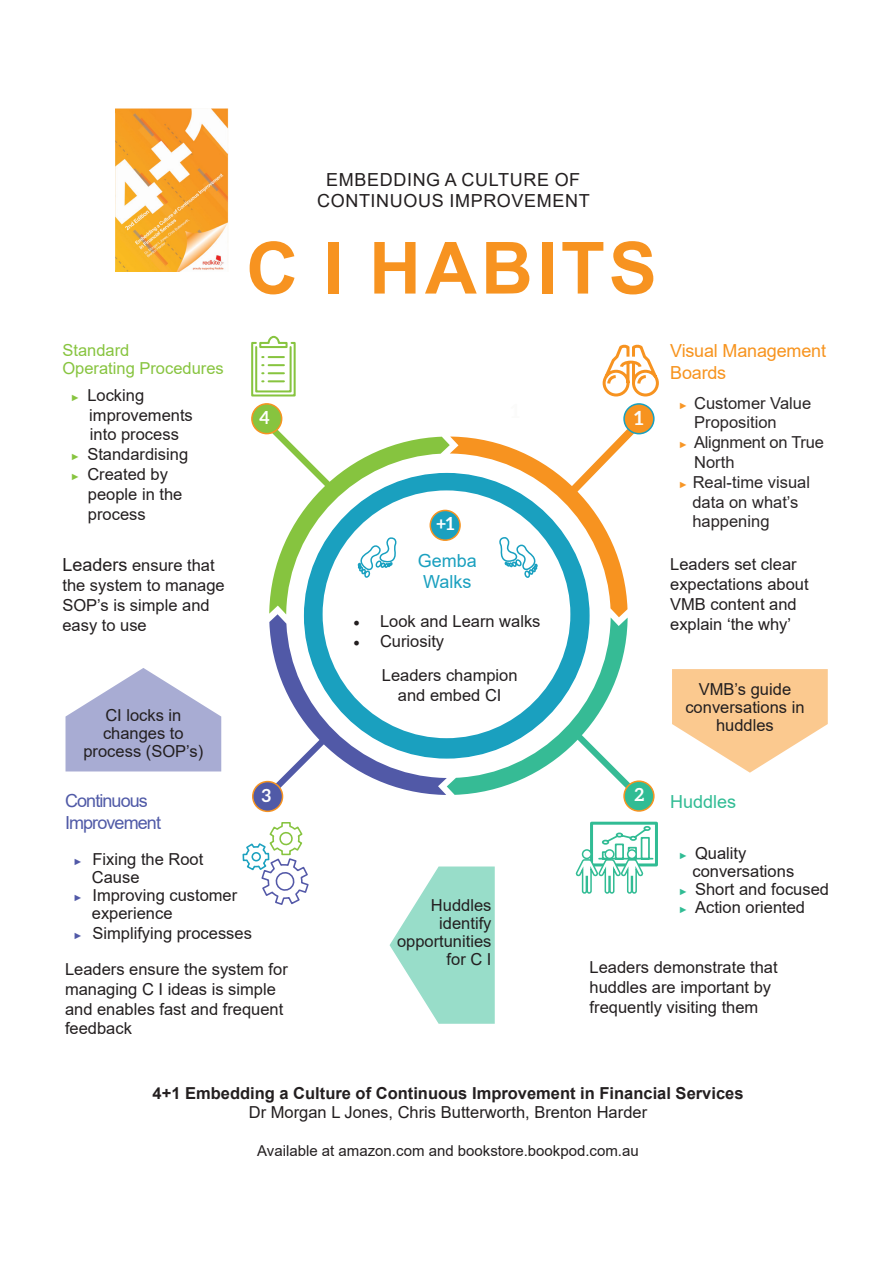
<style>
.page{position:relative;width:893px;height:1263px;background:#fff}
.page>*{position:absolute;margin:0;border:0;box-sizing:border-box;transform-origin:0 0}
.t1{font:700 72px "Arial";letter-spacing:.055em;color:#f79320}
.t2{font:700 19.5px "Aleo";color:#fbfbfa}
.t3{font:18px "Arial";letter-spacing:.035em;color:#231f20}
.t4{font:18px/21.6px "Arial";letter-spacing:-.01em;color:#f7941f}
.t5{font:18px "Arial";letter-spacing:-.05em;color:#505aa7}
.t6{font:18px "Arial";color:#1aa0bf}
.t7{font:18px "Arial";color:#31bc94}
.t8{font:700 18px "Aleo";color:#fff}
.t9{font:16.5px/19.8px "Arial";color:#231f20}
.t10{font:700 16.5px "Arial";color:#231f20}
.t11{font:16.5px "Arial";color:#87c43f}
.t12{font:15px "Arial";color:#231f20}
.s1{font-size:9px;color:#87c43f}
.s2{font-size:18px}
.s3{font-family:"Minion Pro";font-size:18px}
.s4{font-size:9px;color:#f79320}
.s5{font-size:9px;color:#5159a7}
.s6{font-size:9px;color:#31bc94}
</style>
<div class="page">
<div style="left:624px;top:404px;width:30px;height:30px;background:#f79320;border-radius:50%"></div>
<div style="left:623px;top:403px;width:32px;height:31px;border:2px solid #18a0c0;border-radius:50%"></div>
<div style="left:624px;top:781px;width:30px;height:30px;background:#31bc94;border-radius:50%"></div>
<div style="left:623px;top:780px;width:32px;height:32px;border:2px solid #f79320;border-radius:50%"></div>
<div style="left:252px;top:404px;width:30px;height:30px;background:#87c43f;border-radius:50%"></div>
<div style="left:251px;top:403px;width:31px;height:31px;border:2px solid #f79320;border-radius:50%"></div>
<svg style="left:253px;top:781px;width:30px;height:30px"></svg>
<div style="left:252px;top:781px;width:31px;height:31px;border:2px solid #f79320;border-radius:50%"></div>
<svg style="left:602px;top:346px;width:57px;height:51px"></svg>
<svg style="left:251px;top:335px;width:45px;height:62px"></svg>
<div style="left:590px;top:822px;width:68px;height:44px;border:3px solid #31bc94"></div>
<svg style="left:575px;top:825px;width:79px;height:69px"></svg>
<div style="left:628px;top:850px;width:8px;height:8px;background:#fff;border-radius:50%"></div>
<div style="left:627px;top:849px;width:10px;height:10px;border:2px solid #31bc94;border-radius:50%"></div>
<svg style="left:242px;top:822px;width:67px;height:83px"></svg>
<svg style="left:672px;top:669px;width:156px;height:104px"></svg>
<svg style="left:389px;top:866px;width:106px;height:158px"></svg>
<svg style="left:66px;top:668px;width:155px;height:103px"></svg>
<svg style="left:258px;top:418px;width:386px;height:387px"></svg>
<img style="left:116px;top:109px;width:112px;height:162px">
<p class="t11" style="left:62px;top:339px;width:68px">Standard</p>
<p class="t11" style="left:62px;top:357px;width:163px">Operating Procedures</p>
<p class="t9" style="left:89px;top:385px;width:105px;text-indent:-18px"><span class="s1">►</span> Locking improvements</p>
<p class="t9" style="left:90px;top:425px;width:90px">into process</p>
<p class="t9" style="left:71px;top:444px;width:119px"><span class="s1">►</span> Standardising</p>
<p class="t9" style="left:88px;top:464px;width:96px;text-indent:-17px"><span class="s1">►</span> Created by people in the process</p>
<p class="t9" style="left:62px;top:556px;width:164px"><span class="s2">Leaders</span> ensure that the system to manage<br>SOP’s is simple and easy to use</p>
<p class="t9" style="left:83px;top:706px;width:121px;line-height:18px;text-align:center">CI locks in changes to process (SOP’s)</p>
<p class="t5" style="left:65px;top:788px;width:84px">Continuous</p>
<p class="t5" style="left:65px;top:810px;width:98px">Improvement</p>
<p class="t3" style="left:326px;top:167px;width:256px">EMBEDDING A CULTURE OF</p>
<p class="t3" style="left:317px;top:188px;width:274px">CONTINUOUS IMPROVEMENT</p>
<p class="t1" style="left:246px;top:217px;width:412px">C I HABITS</p>
<p class="t8" style="left:259px;top:407px;width:12px">4</p>
<p class="t8" style="left:436px;top:514px;width:20px">+1</p>
<p class="t6" style="left:418px;top:548px;width:61px">Gemba</p>
<p class="t6" style="left:423px;top:570px;width:50px">Walks</p>
<p class="t9" style="left:353px;top:611px;width:189px"><span class="s3">•</span> Look and Learn walks</p>
<p class="t9" style="left:353px;top:631px;width:93px"><span class="s3">•</span> Curiosity</p>
<p class="t9" style="left:382px;top:666px;width:137px;text-align:center">Leaders champion and embed CI</p>
<p class="t2" style="left:634px;top:407px;width:11px">1</p>
<p class="t4" style="left:670px;top:340px;width:157px">Visual Management<br>Boards</p>
<p class="t9" style="left:679px;top:393px;width:134px"><span class="s4">►</span> Customer Value</p>
<p class="t9" style="left:694px;top:412px;width:84px">Proposition</p>
<p class="t9" style="left:679px;top:432px;width:147px"><span class="s4">►</span> Alignment on True</p>
<p class="t9" style="left:694px;top:452px;width:42px">North</p>
<p class="t9" style="left:679px;top:472px;width:133px"><span class="s4">►</span> Real-time visual</p>
<p class="t9" style="left:692px;top:492px;width:108px">data on what’s</p>
<p class="t9" style="left:692px;top:511px;width:79px">happening</p>
<p class="t9" style="left:670px;top:554px;width:140px">Leaders set clear expectations about<br>VMB content and explain ‘the why’</p>
<p class="t9" style="left:685px;top:680px;width:121px;line-height:18px;text-align:center">VMB’s guide conversations in huddles</p>
<p class="t8" style="left:261px;top:785px;width:11px">3</p>
<p class="t8" style="left:634px;top:784px;width:11px">2</p>
<p class="t7" style="left:670px;top:789px;width:68px">Huddles</p>
<p class="t9" style="left:74px;top:849px;width:131px"><span class="s5">►</span> Fixing the Root</p>
<p class="t9" style="left:92px;top:867px;width:49px">Cause</p>
<p class="t9" style="left:92px;top:886px;width:147px;line-height:18px;text-indent:-18px"><span class="s5">►</span> Improving customer experience</p>
<p class="t9" style="left:74px;top:923px;width:180px"><span class="s5">►</span> Simplifying processes</p>
<p class="t9" style="left:65px;top:959px;width:224px">Leaders ensure the system for managing C I ideas is simple and enables fast and frequent feedback</p>
<p class="t9" style="left:397px;top:896px;width:96px;line-height:18px;text-align:right">Huddles identify opportunities</p>
<p class="t9" style="left:447px;top:949px;width:46px">for C I</p>
<p class="t9" style="left:692px;top:844px;width:103px;line-height:18px;text-indent:-14px"><span class="s6">►</span> Quality conversations</p>
<p class="t9" style="left:679px;top:879px;width:152px"><span class="s6">►</span> Short and focused</p>
<p class="t9" style="left:679px;top:897px;width:128px"><span class="s6">►</span> Action oriented</p>
<p class="t9" style="left:590px;top:958px;width:190px">Leaders demonstrate that huddles are important by frequently visiting them</p>
<p class="t10" style="left:153px;top:1081px;width:592px">4+1 Embedding a Culture of Continuous Improvement in Financial Services</p>
<p class="t9" style="left:249px;top:1102px;width:400px">Dr Morgan L Jones, Chris Butterworth, Brenton Harder</p>
<p class="t12" style="left:257px;top:1140px;width:383px">Available at amazon.com and bookstore.bookpod.com.au</p>
</div>
